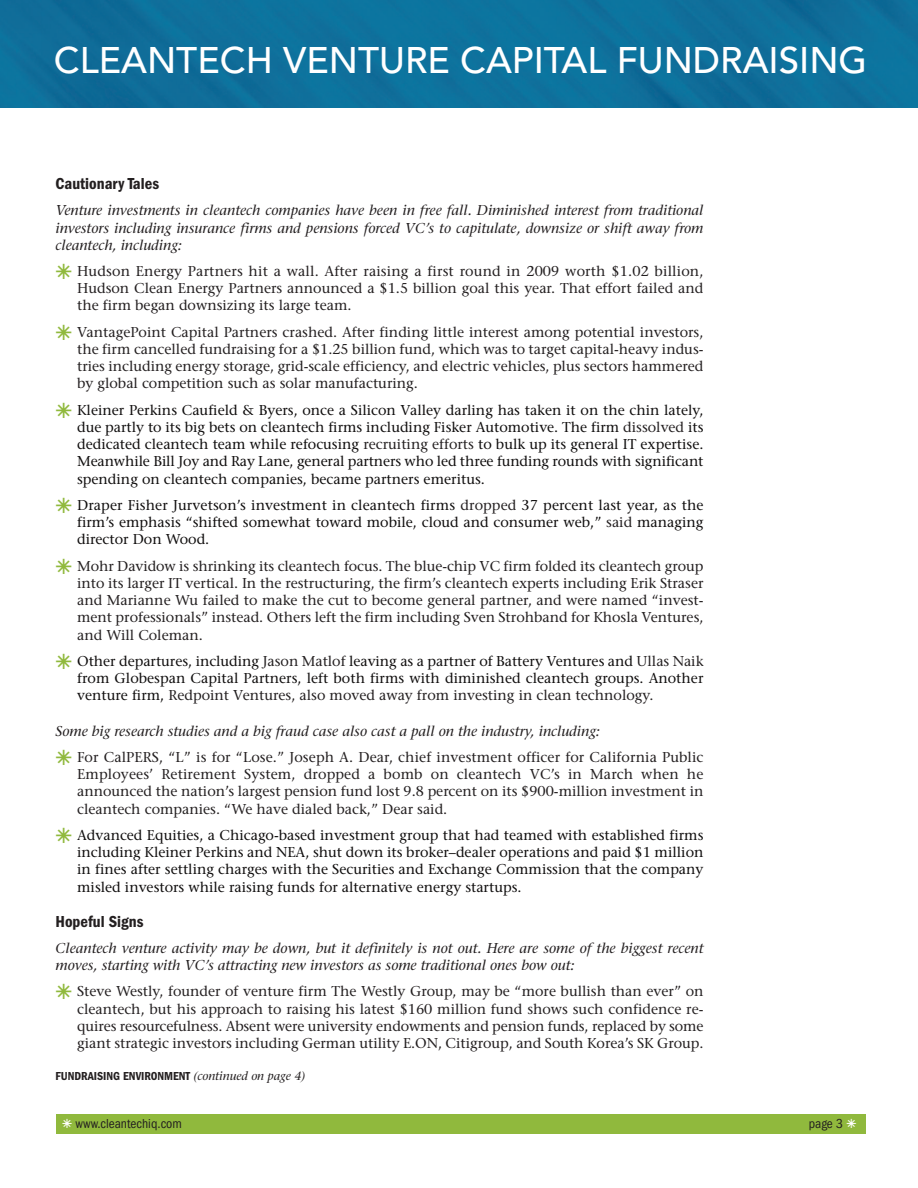
<style>
.page{position:relative;width:918px;height:1188px;background:#fff}
.page>*{position:absolute;margin:0;border:0;box-sizing:border-box;transform-origin:0 0}
.t1{font:500 36.75px "Avenir";color:#fff}
.t2{font:600 condensed 16.5px "Franklin Gothic";color:#231f20}
.t3{font:14.25px/17.2px "Stone Serif";color:#231f20;text-align:justify}
.t4{font:14.25px/17.2px "Stone Serif";color:#0f0d0d;text-align:justify}
.t5{font:italic 14.25px/17.2px "Stone Serif";color:#231f20;text-align:justify}
.t6{font:condensed 13.5px "Franklin Gothic";color:#231f20}
.t7{font:600 condensed 12px "Franklin Gothic";color:#231f20}
.s1{font-family:"European Pi Three";font-size:30px;color:#90b93d}
.s2{color:#231f20}
.s3{font-family:"Stone Serif";font-weight:400;font-style:italic;font-stretch:normal}
.s4{font-family:"European Pi Three";font-stretch:normal;font-size:18px;color:#fff}
</style>
<div class="page">
<div style="left:56px;top:1115px;width:810px;height:19px;background:#90b93d"></div>
<div style="left:0;top:0;width:918px;height:108px;background:#0e709c"></div>
<h1 class="t1" style="left:54px;top:29px;width:815px">CLEANTECH VENTURE CAPITAL FUNDRAISING</h1>
<p class="t2" style="left:56px;top:178px;width:105px">Cautionary Tales</p>
<p class="t5" style="left:56px;top:203px;width:650px">Venture investments in cleantech companies have been in free fall. Diminished interest from traditional investors including insurance firms and pensions forced VC’s to capitulate, downsize or shift away from cleantech, including:</p>
<p class="t3" style="left:77px;top:264px;width:628px;text-indent:-22px"><span class="s1">-</span> Hudson Energy Partners hit a wall. After raising a first round in 2009 worth $1.02 billion, Hudson Clean Energy Partners announced a $1.5 billion goal this year. That effort failed and the firm began downsizing its large team.</p>
<p class="t3" style="left:77px;top:325px;width:628px;text-indent:-22px"><span class="s1">-</span> VantagePoint Capital Partners crashed. After finding little interest among potential investors, the firm cancelled fundraising for a $1.25 billion fund, which was to target capital-heavy indus&shy;tries including energy storage, grid-scale efficiency, and electric vehicles, plus sectors hammered by global competition such as solar manufacturing.</p>
<p class="t4" style="left:77px;top:403px;width:628px;text-indent:-22px"><span class="s1">-</span> Kleiner Perkins Caufield &amp; Byers, once a Silicon Valley darling has taken it on the chin lately, due partly to its big bets on cleantech firms including Fisker Automotive. The firm <span class="s2">dissolved</span> its dedicated cleantech team while refocusing <span class="s2">recruiting efforts</span> to bulk up its general IT expertise.<br>Meanwhile Bill Joy and Ray Lane, general partners who led three funding rounds with significant spending on cleantech companies, became partners emeritus.</p>
<p class="t4" style="left:77px;top:498px;width:628px;text-indent:-22px"><span class="s1">-</span> Draper Fisher Jurvetson’s investment in cleantech firms <span class="s2">dropped</span> 37 percent last year, as the firm’s emphasis “shifted somewhat toward mobile, cloud and consumer web,” <span class="s2">said</span> managing director Don Wood.</p>
<p class="t3" style="left:77px;top:559px;width:628px;text-indent:-22px"><span class="s1">-</span> Mohr Davidow is shrinking its cleantech focus. The blue-chip VC firm folded its cleantech group into its larger IT vertical. In the restructuring, the firm’s cleantech experts including Erik Straser and Marianne Wu failed to make the cut to become general partner, and were named “invest&shy;ment professionals” instead. Others left the firm including Sven Strohband for Khosla Ventures, and Will Coleman.</p>
<p class="t4" style="left:77px;top:654px;width:628px;text-indent:-22px"><span class="s1">-</span> Other departures, including <span class="s2">Jason Matlof</span> leaving as a partner of Battery Ventures and <span class="s2">Ullas Naik </span>from Globespan Capital Partners, left both firms with diminished cleantech groups. Another venture firm, <span class="s2">Redpoint Ventures, also moved away from investing in clean technology.</span></p>
<p class="t5" style="left:56px;top:724px;width:546px">Some big research studies and a big fraud case also cast a pall on the industry, including:</p>
<p class="t3" style="left:77px;top:750px;width:628px;text-indent:-22px"><span class="s1">-</span> For CalPERS, “L” is for “Lose.” Joseph A. Dear, chief investment officer for California Public Employees’ Retirement System, dropped a bomb on cleantech VC’s in March when he announced the nation’s largest pension fund lost 9.8 percent on its $900-million investment in cleantech companies. “We have dialed back,” Dear said.</p>
<p class="t4" style="left:77px;top:828px;width:628px;text-indent:-22px"><span class="s1">-</span> Advanced Equities, a Chicago-based investment group that had teamed with established firms including Kleiner Perkins and NEA, shut down its broker–dealer operations and paid $1 million in fines after settling charges with the Securities and Exchange Commission that the company misled investors while raising funds for alternative energy startups.</p>
<p class="t2" style="left:56px;top:916px;width:89px">Hopeful Signs</p>
<p class="t5" style="left:56px;top:941px;width:650px">Cleantech venture activity may be down, but it definitely is not out. Here are some of the biggest recent moves, starting with VC’s attracting new investors as some traditional ones bow out:</p>
<p class="t3" style="left:77px;top:984px;width:628px;text-indent:-22px"><span class="s1">-</span> Steve Westly, founder of venture firm The Westly Group, may be “more bullish than ever” on cleantech, but his approach to raising his latest $160 million fund shows such confidence re&shy;quires resourcefulness. Absent were university endowments and pension funds, replaced by some giant strategic investors including German utility E.ON, Citigroup, and South Korea’s SK Group.</p>
<p class="t7" style="left:56px;top:1072px;width:251px">FUNDRAISING ENVIRONMENT <span class="s3">(continued on page 4)</span></p>
<p class="t6" style="left:62px;top:1119px;width:121px"><span class="s4">-</span> www.cleantechiq.com</p>
<p class="t6" style="left:809px;top:1119px;width:49px">page 3 <span class="s4">-</span></p>
</div>
